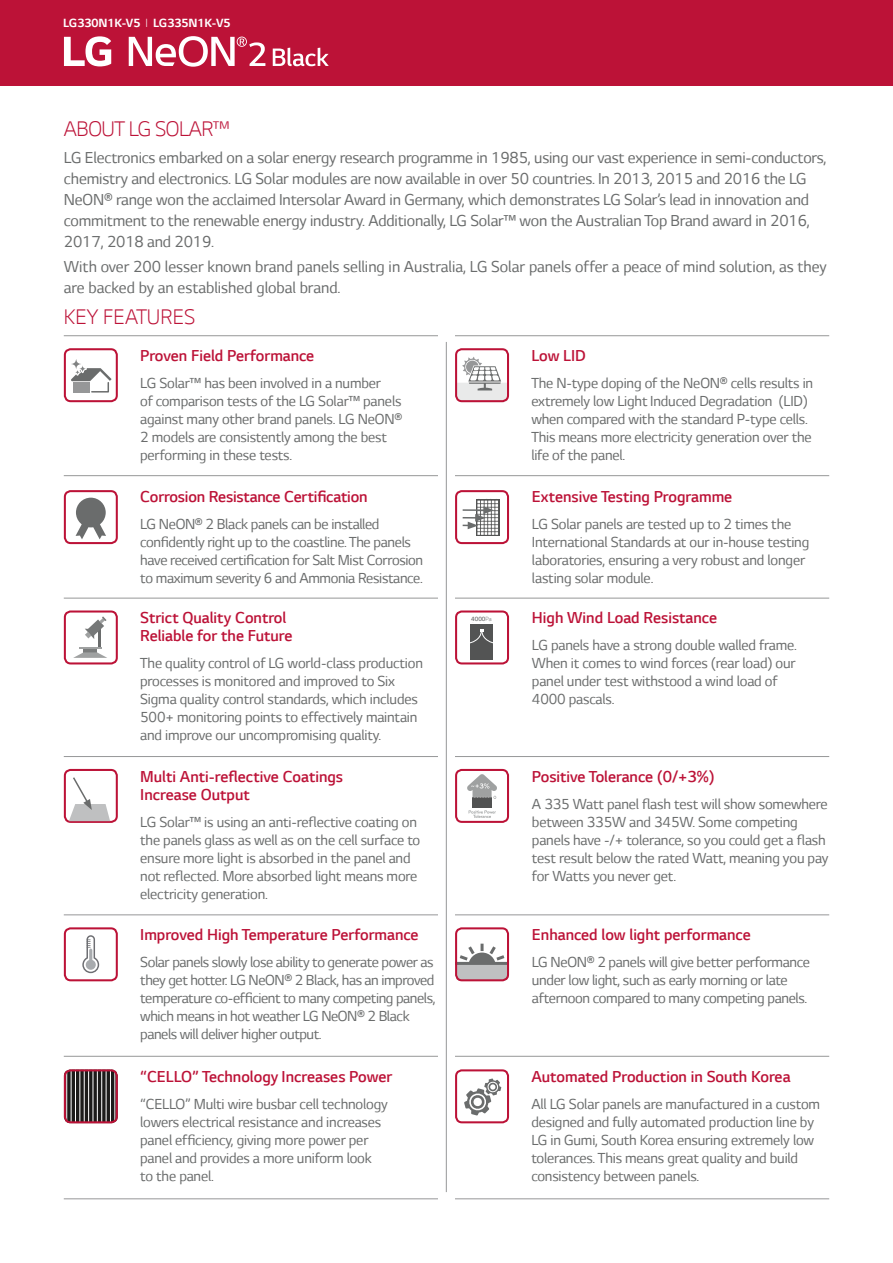
<style>
.page{position:relative;width:893px;height:1263px;background:#fff}
.page>*{position:absolute;margin:0;border:0;box-sizing:border-box;transform-origin:0 0}
.t1{font:300 24px "LG Smart";letter-spacing:-.01em;color:#bc1237}
.t2{font:18px/21px "LG Smart";letter-spacing:-.01em;color:#6a6c6c}
.t3{font:300 18px/18px "LG Smart";color:#bc1237}
.t4{font:16.5px/18px "LG Smart";letter-spacing:-.01em;color:#6a6c6c}
.t5{font:700 13.5px "LG Smart";color:#fff}
.t6{font:700 7.5px "LG Smart";color:#818383}
.t7{font:300 6.9px "LG Smart";color:#6a6c6c}
.s1{font-weight:300}
.s2{font-style:inherit}
.s3{font-weight:300;font-size:6.3px}
</style>
<div class="page">
<div style="left:0;top:0;width:893px;height:85px;background:#bc1237"></div>
<hr style="left:64px;top:335px;width:374px;height:1px;background:#969798">
<hr style="left:455px;top:335px;width:374px;height:1px;background:#969798">
<hr style="left:64px;top:475px;width:374px;height:1px;background:#969798">
<hr style="left:455px;top:475px;width:374px;height:1px;background:#969798">
<hr style="left:64px;top:598px;width:374px;height:1px;background:#969798">
<hr style="left:455px;top:598px;width:374px;height:1px;background:#969798">
<hr style="left:64px;top:756px;width:374px;height:1px;background:#969798">
<hr style="left:455px;top:756px;width:374px;height:1px;background:#969798">
<hr style="left:64px;top:914px;width:374px;height:1px;background:#969798">
<hr style="left:455px;top:914px;width:374px;height:1px;background:#969798">
<hr style="left:64px;top:1198px;width:374px;height:1px;background:#969798">
<hr style="left:455px;top:1198px;width:374px;height:1px;background:#969798">
<hr style="left:64px;top:1056px;width:374px;height:1px;background:#969798">
<hr style="left:455px;top:1056px;width:374px;height:1px;background:#969798">
<hr style="left:446px;top:342px;width:1px;height:850px;background:#969798">
<div style="left:64px;top:490px;width:54px;height:54px;border:2px solid #bc1237;border-radius:6px"></div>
<svg style="left:76px;top:523px;width:30px;height:16px"></svg>
<div style="left:76px;top:498px;width:30px;height:29px;background:#6a6c6c;border-radius:50%"></div>
<div style="left:64px;top:610px;width:54px;height:54px;border:2px solid #bc1237;border-radius:6px"></div>
<hr style="left:99px;top:627px;width:2px;height:20px;background:#6a6c6c">
<hr style="left:79px;top:647px;width:23px;height:2px;background:#9fa1a1">
<hr style="left:83px;top:649px;width:14px;height:3px;background:#7a7c7c">
<svg style="left:85px;top:616px;width:22px;height:23px"></svg>
<svg style="left:73px;top:652px;width:34px;height:6px"></svg>
<div style="left:455px;top:769px;width:54px;height:54px;border:2px solid #bc1237;border-radius:6px"></div>
<div style="left:472px;top:797px;width:20px;height:11px;background:#515252"></div>
<svg style="left:469px;top:810px;width:27px;height:8px"></svg>
<svg style="left:467px;top:774px;width:30px;height:25px"></svg>
<div style="left:64px;top:348px;width:54px;height:54px;border:2px solid #bc1237;border-radius:6px"></div>
<div style="left:70px;top:358px;width:12px;height:12px;border:2px solid #fff;border-radius:5px"></div>
<div style="left:78px;top:364px;width:9px;height:9px;border:2px solid #fff;border-radius:3px"></div>
<svg style="left:71px;top:359px;width:10px;height:10px"></svg>
<svg style="left:79px;top:365px;width:7px;height:7px"></svg>
<svg style="left:71px;top:368px;width:41px;height:25px"></svg>
<div style="left:455px;top:348px;width:54px;height:54px;border:2px solid #bc1237;border-radius:6px"></div>
<svg style="left:457px;top:357px;width:51px;height:45px"></svg>
<div style="left:64px;top:769px;width:54px;height:54px;border:2px solid #bc1237;border-radius:6px"></div>
<svg style="left:69px;top:777px;width:41px;height:44px"></svg>
<div style="left:64px;top:927px;width:54px;height:54px;border:2px solid #bc1237;border-radius:6px"></div>
<svg style="left:82px;top:935px;width:17px;height:38px"></svg>
<div style="left:455px;top:1069px;width:54px;height:54px;border:2px solid #bc1237;border-radius:6px"></div>
<svg style="left:464px;top:1078px;width:37px;height:37px"></svg>
<svg style="left:64px;top:1072px;width:54px;height:51px;background:#333130"></svg>
<hr style="left:66px;top:1069px;width:1px;height:54px;background:#fff">
<hr style="left:71px;top:1069px;width:1px;height:54px;background:#fff">
<hr style="left:84px;top:1069px;width:1px;height:54px;background:#fff">
<hr style="left:88px;top:1069px;width:1px;height:54px;background:#fff">
<hr style="left:110px;top:1069px;width:1px;height:54px;background:#fff">
<hr style="left:115px;top:1069px;width:1px;height:54px;background:#fff">
<hr style="left:106px;top:1069px;width:1px;height:54px;background:#fff">
<hr style="left:101px;top:1069px;width:1px;height:54px;background:#fff">
<hr style="left:97px;top:1069px;width:1px;height:54px;background:#fff">
<hr style="left:93px;top:1069px;width:1px;height:54px;background:#fff">
<hr style="left:75px;top:1069px;width:1px;height:54px;background:#fff">
<hr style="left:80px;top:1069px;width:1px;height:54px;background:#fff">
<div style="left:64px;top:1069px;width:54px;height:54px;border:2px solid #bc1237;border-radius:6px"></div>
<div style="left:455px;top:490px;width:54px;height:54px;border:2px solid #bc1237;border-radius:6px"></div>
<svg style="left:476px;top:499px;width:23px;height:37px"></svg>
<svg style="left:463px;top:501px;width:37px;height:34px"></svg>
<div style="left:455px;top:610px;width:54px;height:54px;border:2px solid #bc1237;border-radius:6px"></div>
<div style="left:470px;top:624px;width:23px;height:35px;background:#535454"></div>
<svg style="left:470px;top:629px;width:23px;height:14px"></svg>
<svg style="left:458px;top:943px;width:48px;height:19px"></svg>
<div style="left:456px;top:964px;width:52px;height:16px;background:#bfc0c1"></div>
<hr style="left:455px;top:962px;width:54px;height:3px;background:#6a6c6c">
<div style="left:455px;top:927px;width:54px;height:54px;border:2px solid #bc1237;border-radius:6px"></div>
<svg style="left:64px;top:36px;width:47px;height:30px"></svg>
<svg style="left:129px;top:36px;width:136px;height:31px"></svg>
<svg style="left:273px;top:48px;width:56px;height:18px"></svg>
<p class="t5" style="left:63px;top:18px;width:169px">LG330N1K-V5 <span class="s1">I</span> LG335N1K-V5</p>
<h1 class="t1" style="left:64px;top:120px;width:167px">ABOUT LG SOLAR™</h1>
<p class="t2" style="left:64px;top:148px;width:764px">LG Electronics embarked on a solar energy research programme in 1985, using our vast experience in semi-conductors, chemistry and electronics. LG Solar modules are now available in over 50 countries. In 2013, 2015 and 2016 the LG NeON® range won the acclaimed Intersolar Award in Germany, which demonstrates LG Solar’s lead in innovation and commitment to the renewable energy industry. Additionally, LG Solar™ won the Australian Top Brand award in 2016, 2017, 2018 and 2019.</p>
<p class="t2" style="left:64px;top:257px;width:764px">With over 200 lesser known brand panels selling in Australia, LG Solar panels offer a peace of mind solution, as they are backed by an established global brand.</p>
<h1 class="t1" style="left:64px;top:308px;width:133px">KEY FEATURES</h1>
<p class="t3" style="left:140px;top:348px;width:176px">Proven Field Performance</p>
<p class="t4" style="left:140px;top:375px;width:264px">LG Solar™ has been involved in a number<br>of comparison tests of the LG Solar™ panels against many other brand panels. LG NeON® 2 models are consistently among the best performing in these tests.</p>
<p class="t3" style="left:140px;top:487px;width:229px">Corrosion Resistance Certification</p>
<p class="t4" style="left:140px;top:516px;width:284px">LG NeON® 2 Black panels can be installed confidently right up to the coastline. The panels have received certification for Salt Mist Corrosion to maximum severity 6 and Ammonia Resistance.</p>
<p class="t3" style="left:140px;top:610px;width:154px">Strict Quality Control<br>Reliable for the Future</p>
<p class="t4" style="left:140px;top:656px;width:284px">The quality control of LG world-class production processes is monitored and improved to Six Sigma quality control standards, which includes 500+ monitoring points to effectively maintain and improve our uncompromising quality.</p>
<p class="t3" style="left:140px;top:768px;width:204px">Multi Anti-reflective Coatings<br>Increase Output</p>
<p class="t4" style="left:140px;top:813px;width:282px">LG Solar™ is using an anti-reflective coating on the panels glass as well as on the cell surface to ensure more light is absorbed in the panel and not reflected. More absorbed light means more electricity generation.</p>
<p class="t3" style="left:140px;top:927px;width:280px">Improved High Temperature Performance</p>
<p class="t4" style="left:140px;top:954px;width:297px">Solar panels slowly lose ability to generate power as they get hotter. LG NeON® 2 Black, has an improved temperature co-efficient to many competing panels, which means in hot weather LG NeON® 2 Black panels will deliver higher output.</p>
<p class="t3" style="left:140px;top:1069px;width:254px">“CELLO” Technology Increases Power</p>
<p class="t4" style="left:140px;top:1096px;width:249px">“CELLO” Multi wire busbar cell technology lowers electrical resistance and increases panel efficiency, giving more power per panel and provides a more uniform look to the panel.</p>
<p class="t7" style="left:471px;top:616px;width:22px">4000<span class="s2">Pa</span></p>
<p class="t6" style="left:471px;top:615px;width:23px">5400<span class="s3">Pa</span></p>
<p class="t3" style="left:531px;top:348px;width:56px">Low LID</p>
<p class="t4" style="left:531px;top:375px;width:283px">The N-type doping of the NeON® cells results in extremely low Light Induced Degradation (LID) when compared with the standard P-type cells.<br>This means more electricity generation over the life of the panel.</p>
<p class="t3" style="left:532px;top:488px;width:202px">Extensive Testing Programme</p>
<p class="t4" style="left:532px;top:516px;width:279px">LG Solar panels are tested up to 2 times the International Standards at our in-house testing laboratories, ensuring a very robust and longer lasting solar module.</p>
<p class="t3" style="left:532px;top:610px;width:187px">High Wind Load Resistance</p>
<p class="t4" style="left:532px;top:638px;width:266px">LG panels have a strong double walled frame.<br>When it comes to wind forces (rear load) our panel under test withstood a wind load of 4000 pascals.</p>
<p class="t3" style="left:532px;top:768px;width:184px">Positive Tolerance (0/+3%)</p>
<p class="t4" style="left:532px;top:795px;width:298px">A 335 Watt panel flash test will show somewhere between 335W and 345W. Some competing panels have -/+ tolerance, so you could get a flash test result below the rated Watt, meaning you pay for Watts you never get.</p>
<p class="t3" style="left:532px;top:927px;width:220px">Enhanced low light performance</p>
<p class="t4" style="left:532px;top:954px;width:279px">LG NeON® 2 panels will give better performance under low light, such as early morning or late afternoon compared to many competing panels.</p>
<p class="t3" style="left:531px;top:1069px;width:261px">Automated Production in South Korea</p>
<p class="t4" style="left:531px;top:1096px;width:290px">All LG Solar panels are manufactured in a custom designed and fully automated production line by LG in Gumi, South Korea ensuring extremely low tolerances. This means great quality and build consistency between panels.</p>
</div>
